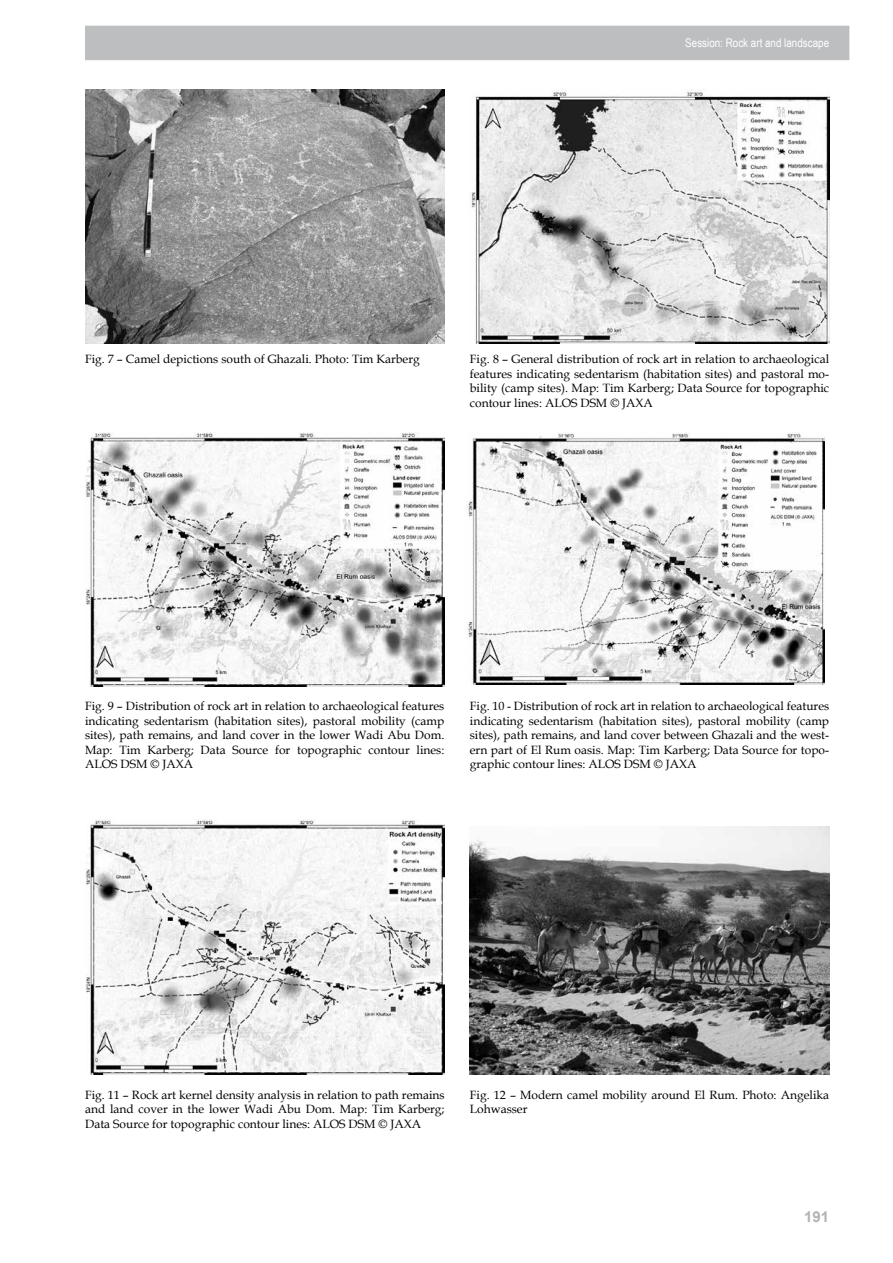
<style>
.page{position:relative;width:893px;height:1263px;background:#fff}
.page>*{position:absolute;margin:0;border:0;box-sizing:border-box;transform-origin:0 0}
.t1{font:700 15px "Arial";color:#b1b4b6}
.t2{font:12px/14.4px "Book Antiqua";color:#000;text-align:justify}
.t3{font:12px "Arial Narrow";color:#fff}
</style>
<div class="page">
<div style="left:85px;top:26px;width:764px;height:34px;background:#bcbec0"></div>
<img style="left:85px;top:89px;width:360px;height:255px">
<img style="left:471px;top:89px;width:358px;height:255px">
<img style="left:85px;top:432px;width:359px;height:255px">
<img style="left:467px;top:432px;width:358px;height:253px">
<img style="left:85px;top:820px;width:360px;height:254px">
<img style="left:470px;top:826px;width:359px;height:248px">
<p class="t3" style="left:685px;top:34px;width:145px">Session: Rock art and landscape</p>
<p class="t2" style="left:85px;top:352px;width:336px">Fig. 7 – Camel depictions south of Ghazali. Photo: Tim Karberg</p>
<p class="t2" style="left:470px;top:352px;width:361px">Fig. 8 – General distribution of rock art in relation to archaeological features indicating sedentarism (habitation sites) and pastoral mo&shy;bility (camp sites). Map: Tim Karberg; Data Source for topographic contour lines: ALOS DSM © JAXA</p>
<p class="t2" style="left:85px;top:699px;width:361px">Fig. 9 – Distribution of rock art in relation to archaeological features indicating sedentarism (habitation sites), pastoral mobility (camp sites), path remains, and land cover in the lower Wadi Abu Dom.<br>Map: Tim Karberg; Data Source for topographic contour lines:<br>ALOS DSM © JAXA</p>
<p class="t2" style="left:470px;top:699px;width:361px">Fig. 10 - Distribution of rock art in relation to archaeological features indicating sedentarism (habitation sites), pastoral mobility (camp sites), path remains, and land cover between Ghazali and the west&shy;ern part of El Rum oasis. Map: Tim Karberg; Data Source for topo&shy;graphic contour lines: ALOS DSM © JAXA</p>
<p class="t2" style="left:85px;top:1087px;width:361px">Fig. 11 – Rock art kernel density analysis in relation to path remains and land cover in the lower Wadi Abu Dom. Map: Tim Karberg; Data Source for topographic contour lines: ALOS DSM © JAXA</p>
<p class="t2" style="left:470px;top:1087px;width:361px">Fig. 12 – Modern camel mobility around El Rum. Photo: Angelika<br>Lohwasser</p>
<p class="t1" style="left:804px;top:1206px;width:27px">191</p>
</div>
